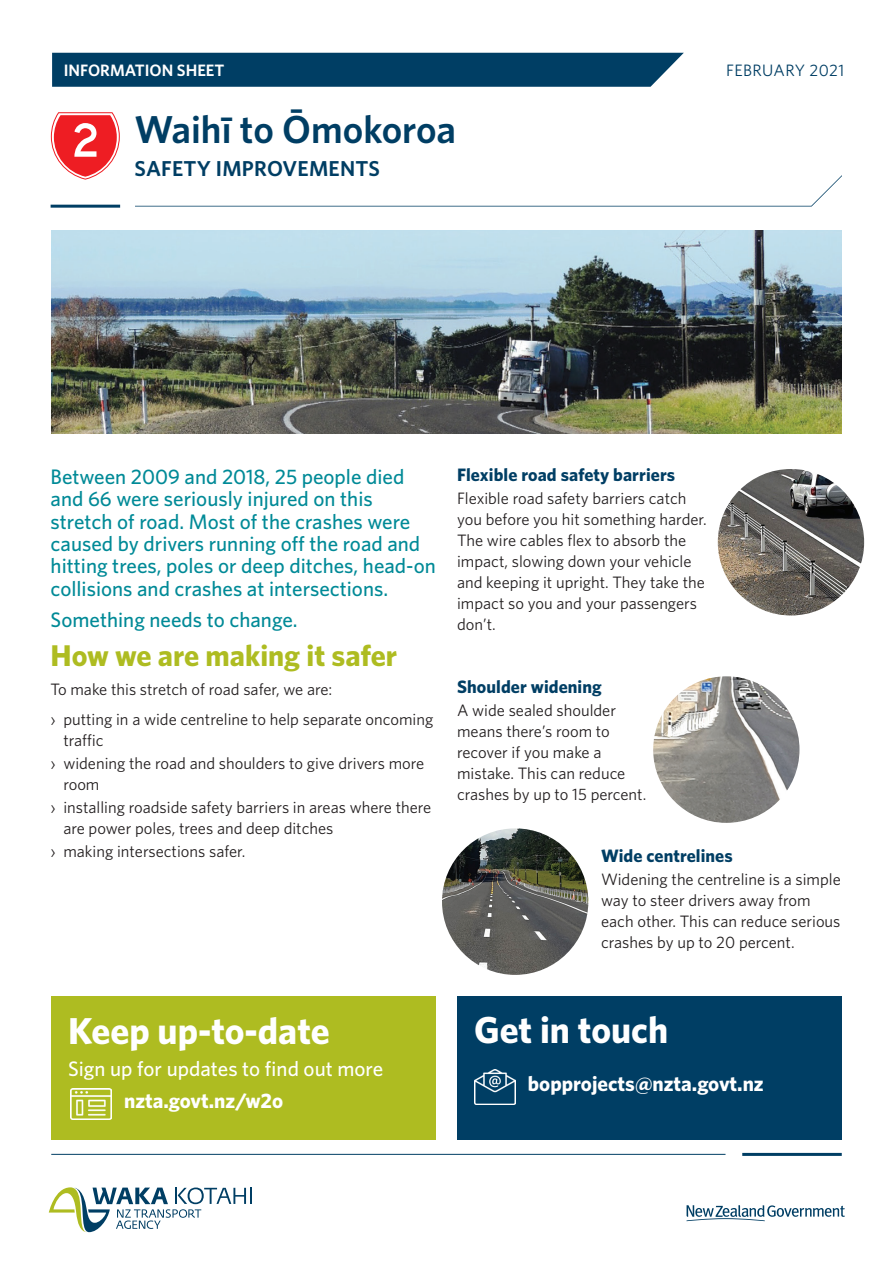
<style>
.page{position:relative;width:893px;height:1263px;background:#fff}
.page>*{position:absolute;margin:0;border:0;box-sizing:border-box;transform-origin:0 0}
.t1{font:600 39px "Whitney";color:#003e64}
.t2{font:700 37.5px "Whitney";color:#fff}
.t3{font:700 30px "Whitney";color:#aebc21}
.t4{font:600 21.6px "Whitney";letter-spacing:.01em;color:#003e64}
.t5{font:500 21px/22.5px "Whitney";color:#008a97}
.t6{font:700 21px "Whitney";color:#fff}
.t7{font:500 21px "Whitney";color:#fff}
.t8{font:700 18px "Whitney";letter-spacing:.005em;color:#003e64}
.t9{font:16.5px/21px "Whitney";color:#231f20}
.t10{font:600 16.5px "Whitney";color:#fff}
.t11{font:16.5px "Whitney";letter-spacing:.025em;color:#003e64}
</style>
<div class="page">
<svg style="left:49px;top:1187px;width:203px;height:46px"></svg>
<hr style="left:742px;top:1153px;width:100px;height:3px;background:#003e64">
<hr style="left:51px;top:1154px;width:674px;height:1px;background:#003e64">
<svg style="left:686px;top:1205px;width:159px;height:16px"></svg>
<div style="left:52px;top:53px;width:632px;height:34px;background:#003e64"></div>
<hr style="left:51px;top:205px;width:69px;height:3px;background:#003e64">
<svg style="left:51px;top:112px;width:69px;height:68px"></svg>
<svg style="left:135px;top:175px;width:707px;height:32px"></svg>
<img style="left:442px;top:828px;width:146px;height:147px;border-radius:73px">
<img style="left:653px;top:676px;width:146px;height:147px;border-radius:73px">
<img style="left:718px;top:469px;width:146px;height:146px;border-radius:73px">
<img style="left:52px;top:231px;width:790px;height:203px">
<div style="left:457px;top:996px;width:385px;height:143px;background:#003e64"></div>
<img style="left:475px;top:1069px;width:40px;height:36px">
<div style="left:51px;top:997px;width:385px;height:143px;background:#aebc21"></div>
<img style="left:71px;top:1088px;width:40px;height:31px">
<p class="t10" style="left:64px;top:60px;width:162px">INFORMATION SHEET</p>
<p class="t11" style="left:726px;top:60px;width:120px">FEBRUARY 2021</p>
<h1 class="t1" style="left:135px;top:104px;width:323px">Waihī to Ōmokoroa</h1>
<h3 class="t4" style="left:135px;top:154px;width:247px">SAFETY IMPROVEMENTS</h3>
<p class="t5" style="left:51px;top:465px;width:387px">Between 2009 and 2018, 25 people died and 66 were seriously injured on this stretch of road. Most of the crashes were caused by drivers running off the road and hitting trees, poles or deep ditches, head-on collisions and crashes at intersections.</p>
<p class="t5" style="left:51px;top:608px;width:249px">Something needs to change.</p>
<h3 class="t3" style="left:51px;top:635px;width:348px">How we are making it safer</h3>
<p class="t9" style="left:51px;top:674px;width:384px;line-height:29.5px">To make this stretch of road safer, we are:<br>› putting in a wide centreline to help separate oncoming</p>
<p class="t9" style="left:51px;top:728px;width:375px;line-height:23.1px;text-indent:13px">traffic<br>› widening the road and shoulders to give drivers more</p>
<p class="t9" style="left:51px;top:772px;width:382px;line-height:23.1px;text-indent:13px">room<br>› installing roadside safety barriers in areas where there</p>
<p class="t9" style="left:51px;top:816px;width:284px;line-height:23.1px;text-indent:13px">are power poles, trees and deep ditches › making intersections safer.</p>
<p class="t8" style="left:457px;top:463px;width:219px">Flexible road safety barriers</p>
<p class="t9" style="left:457px;top:488px;width:251px">Flexible road safety barriers catch you before you hit something harder.<br>The wire cables flex to absorb the impact, slowing down your vehicle and keeping it upright. They take the impact so you and your passengers don’t.</p>
<p class="t8" style="left:457px;top:674px;width:146px">Shoulder widening</p>
<p class="t9" style="left:457px;top:699px;width:191px">A wide sealed shoulder means there’s room to recover if you make a mistake. This can reduce crashes by up to 15 percent.</p>
<p class="t8" style="left:601px;top:844px;width:133px">Wide centrelines</p>
<p class="t9" style="left:601px;top:869px;width:241px">Widening the centreline is a simple way to steer drivers away from each other. This can reduce serious crashes by up to 20 percent.</p>
<h2 class="t2" style="left:68px;top:1005px;width:263px">Keep up-to-date</h2>
<p class="t7" style="left:68px;top:1055px;width:317px">Sign up for updates to find out more</p>
<p class="t6" style="left:124px;top:1087px;width:161px">nzta.govt.nz/w2o</p>
<h2 class="t2" style="left:474px;top:1005px;width:196px">Get in touch</h2>
<p class="t6" style="left:528px;top:1069px;width:237px">bopprojects@nzta.govt.nz</p>
</div>
